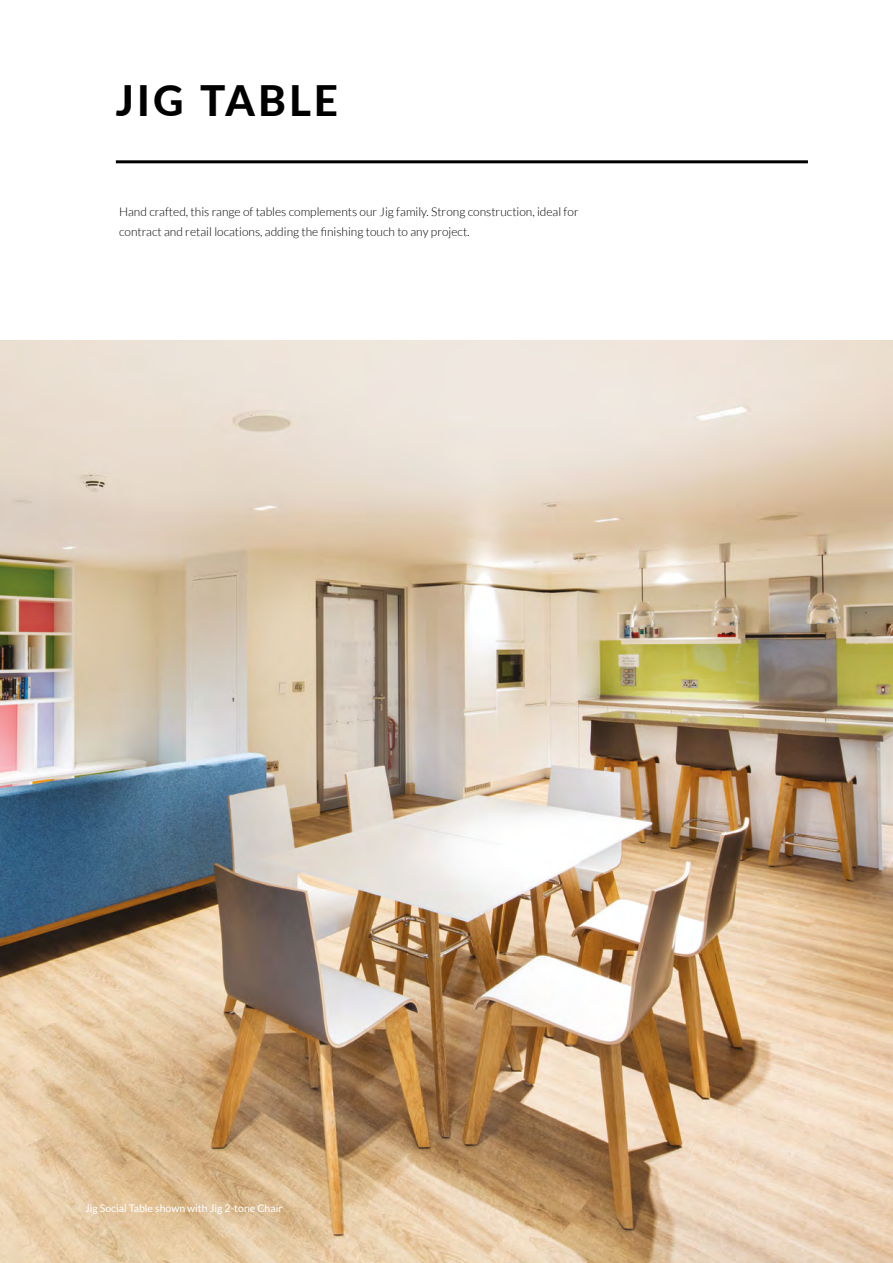
<style>
.page{position:relative;width:893px;height:1263px;background:#fff}
.page>*{position:absolute;margin:0;border:0;box-sizing:border-box;transform-origin:0 0}
.t1{font:800 42px "Lato";letter-spacing:.075em;color:#000}
.t2{font:300 12px/19.5px "Lato";color:#000}
.t3{font:10.5px "Lato";color:#fff}
</style>
<div class="page">
<img style="left:0;top:340px;width:893px;height:923px">
<hr style="left:116px;top:160px;width:692px;height:3px;background:#000">
<h1 class="t1" style="left:116px;top:70px;width:223px">JIG TABLE</h1>
<p class="t2" style="left:119px;top:202px;width:461px">Hand crafted, this range of tables complements our Jig family. Strong construction, ideal for contract and retail locations, adding the finishing touch to any project.</p>
<p class="t3" style="left:85px;top:1202px;width:199px">Jig Social Table shown with Jig 2-tone Chair</p>
</div>
